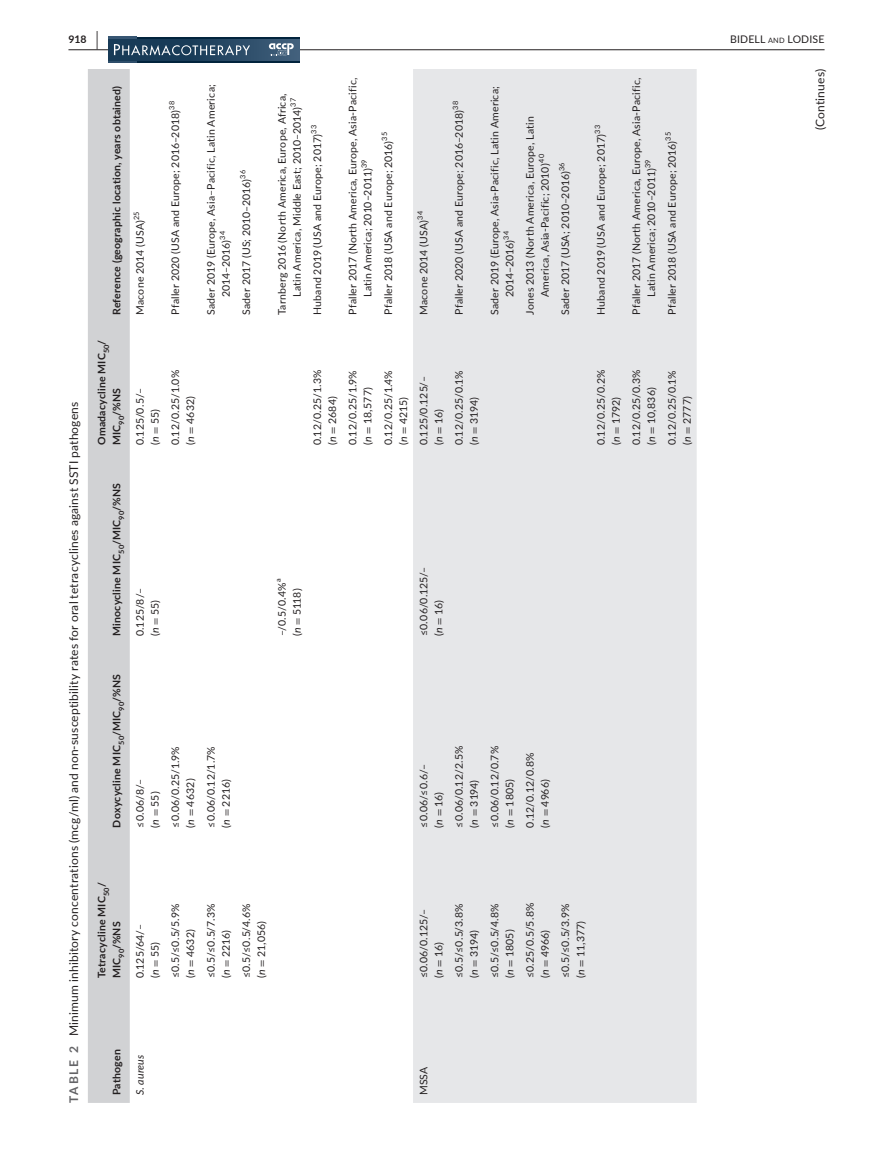
<style>
.page{position:relative;width:893px;height:1174px;background:#fff}
.page>*{position:absolute;margin:0;border:0;box-sizing:border-box;transform-origin:0 0}
.t1{font:12px "Lato";letter-spacing:.015em;color:#231f20}
.t2{font:10.5px/15px "Lato";letter-spacing:.015em;color:#231f20}
.t3{font:700 10.5px/15px "Lato";letter-spacing:.02em;color:#231f20}
.t4{font:10.5px "Lato";letter-spacing:.02em;color:#231f20}
.t5{font:italic 10.5px "Lato";letter-spacing:.02em;color:#231f20}
.t6{font:7.35px "Lato";letter-spacing:.03em;color:#231f20}
.s1{font-size:19.5px}
.s2{font-size:7.35px}
.s3{font-weight:700;color:#636366}
.s4{font-style:italic}
.s5{font-family:"STIX"}
.s6{font-style:normal}
</style>
<div class="page">
<hr style="left:68px;top:49px;width:756px;height:1px;background:#231f20">
<svg style="left:137px;top:37px;width:163px;height:25px"></svg>
<svg style="left:108px;top:37px;width:29px;height:25px"></svg>
<svg style="left:108px;top:39px;width:192px;height:21px;background:#264763"></svg>
<svg style="left:114px;top:44px;width:136px;height:11px"></svg>
<svg style="left:269px;top:43px;width:25px;height:13px"></svg>
<div style="left:88px;top:69px;width:42px;height:1033px;background:#d1d2d4"></div>
<div style="left:413px;top:69px;width:284px;height:1033px;background:#e6e7e9"></div>
<p class="t3" style="left:68px;top:31px;width:31px">918 <span class="s1">|</span></p>
<p class="t4" style="left:730px;top:31px;width:96px">BIDELL <span class="s2">and</span> LODISE</p>
<p class="t1" style="left:65px;top:1102px;width:702px;rotate:-90deg"><span class="s3">TABLE 2</span> Minimum inhibitory concentrations (mcg/ml) and non-susceptibility rates for oral tetracyclines against SSTI pathogens</p>
<p class="t3" style="left:109px;top:315px;width:231px;rotate:-90deg">Reference (geographic location, years obtained)</p>
<p class="t2" style="left:132px;top:315px;width:105px;rotate:-90deg">Macone 2014 (USA)<sup>25</sup></p>
<p class="t6" style="left:167px;top:110px;width:10px;rotate:-90deg">38</p>
<p class="t2" style="left:168px;top:315px;width:206px;rotate:-90deg">Pfaller 2020 (USA and Europe; 2016–2018)</p>
<p class="t3" style="left:94px;top:445px;width:107px;rotate:-90deg">Omadacycline MIC<sub>50</sub>/<br>MIC<sub>90</sub>/%NS</p>
<p class="t2" style="left:132px;top:445px;width:58px;rotate:-90deg">0.125/0.5/– (<span class="s4">n</span> <span class="s5">=</span> 55)</p>
<p class="t2" style="left:168px;top:445px;width:77px;rotate:-90deg">0.12/0.25/1.0% (<span class="s4">n</span> <span class="s5">=</span> 4632)</p>
<p class="t2" style="left:203px;top:297px;width:214px;text-indent:-18px;rotate:-90deg">Sader 2019 (Europe, Asia–Pacific, Latin America;<br>2014–2016)</p>
<p class="t6" style="left:217px;top:240px;width:10px;rotate:-90deg">34</p>
<p class="t6" style="left:238px;top:179px;width:10px;rotate:-90deg">36</p>
<p class="t2" style="left:238px;top:315px;width:138px;rotate:-90deg">Sader 2017 (US; 2010–2016)</p>
<p class="t3" style="left:109px;top:636px;width:154px;rotate:-90deg">Minocycline MIC<sub>50</sub>/MIC<sub>90</sub>/%NS</p>
<p class="t2" style="left:132px;top:636px;width:49px;rotate:-90deg">0.125/8/– (<span class="s4">n</span> <span class="s5">=</span> 55)</p>
<p class="t3" style="left:109px;top:827px;width:155px;rotate:-90deg">Doxycycline MIC<sub>50</sub>/MIC<sub>90</sub>/%NS</p>
<p class="t2" style="left:132px;top:827px;width:50px;rotate:-90deg">≤0.06/8/– (<span class="s4">n</span> <span class="s5">=</span> 55)</p>
<p class="t2" style="left:168px;top:827px;width:83px;rotate:-90deg">≤0.06/0.25/1.9% (<span class="s4">n</span> <span class="s5">=</span> 4632)</p>
<p class="t2" style="left:203px;top:827px;width:83px;rotate:-90deg">≤0.06/0.12/1.7% (<span class="s4">n</span> <span class="s5">=</span> 2216)</p>
<p class="t2" style="left:274px;top:297px;width:205px;text-indent:-18px;rotate:-90deg">Tarnberg 2016 (North America, Europe, Africa,<br>Latin America, Middle East; 2010–2014)<sup>37</sup></p>
<p class="t6" style="left:308px;top:134px;width:10px;rotate:-90deg">33</p>
<p class="t2" style="left:309px;top:315px;width:183px;rotate:-90deg">Huband 2019 (USA and Europe; 2017)</p>
<p class="t2" style="left:345px;top:297px;width:221px;text-indent:-18px;rotate:-90deg">Pfaller 2017 (North America, Europe, Asia-Pacific,<br>Latin America; 2010–2011)</p>
<p class="t6" style="left:359px;top:168px;width:10px;rotate:-90deg">39</p>
<p class="t2" style="left:380px;top:315px;width:185px;rotate:-90deg">Pfaller 2018 (USA and Europe; 2016)<sup>35</sup></p>
<p class="t2" style="left:416px;top:315px;width:105px;rotate:-90deg">Macone 2014 (USA)<sup>34</sup></p>
<p class="t6" style="left:450px;top:110px;width:10px;rotate:-90deg">38</p>
<p class="t2" style="left:451px;top:315px;width:206px;rotate:-90deg">Pfaller 2020 (USA and Europe; 2016–2018)</p>
<p class="t2" style="left:487px;top:297px;width:212px;text-indent:-18px;rotate:-90deg">Sader 2019 (Europe, Asia-Pacific, Latin America;<br>2014–2016)</p>
<p class="t6" style="left:501px;top:240px;width:10px;rotate:-90deg">34</p>
<p class="t2" style="left:522px;top:297px;width:182px;text-indent:-18px;rotate:-90deg">Jones 2013 (North America, Europe, Latin<br>America, Asia-Pacific; 2010)</p>
<p class="t6" style="left:536px;top:163px;width:10px;rotate:-90deg">40</p>
<p class="t2" style="left:558px;top:315px;width:154px;rotate:-90deg">Sader 2017 (USA; 2010–2016)<sup>36</sup></p>
<p class="t2" style="left:309px;top:445px;width:77px;rotate:-90deg">0.12/0.25/1.3% (<span class="s4">n</span> <span class="s5">=</span> 2684)</p>
<p class="t2" style="left:345px;top:445px;width:76px;rotate:-90deg">0.12/0.25/1.9% (<span class="s4">n</span> <span class="s5">=</span> 18,577)</p>
<p class="t2" style="left:380px;top:445px;width:77px;rotate:-90deg">0.12/0.25/1.4% (<span class="s4">n</span> <span class="s5">=</span> 4215)</p>
<p class="t2" style="left:416px;top:445px;width:70px;rotate:-90deg">0.125/0.125/– (<span class="s4">n</span> <span class="s5">=</span> 16)</p>
<p class="t2" style="left:451px;top:445px;width:76px;rotate:-90deg">0.12/0.25/0.1% (<span class="s4">n</span> <span class="s5">=</span> 3194)</p>
<p class="t2" style="left:593px;top:315px;width:192px;rotate:-90deg">Huband 2019 (USA and Europe; 2017)<sup>33</sup></p>
<p class="t2" style="left:628px;top:297px;width:221px;text-indent:-18px;rotate:-90deg">Pfaller 2017 (North America, Europe, Asia-Pacific,<br>Latin America; 2010–2011)</p>
<p class="t6" style="left:643px;top:168px;width:10px;rotate:-90deg">39</p>
<p class="t2" style="left:664px;top:315px;width:185px;rotate:-90deg">Pfaller 2018 (USA and Europe; 2016)<sup>35</sup></p>
<p class="t2" style="left:593px;top:445px;width:77px;rotate:-90deg">0.12/0.25/0.2% (<span class="s4">n</span> <span class="s5">=</span> 1792)</p>
<p class="t2" style="left:628px;top:445px;width:77px;rotate:-90deg">0.12/0.25/0.3% (<span class="s4">n</span> <span class="s5">=</span> 10,836)</p>
<p class="t2" style="left:664px;top:445px;width:76px;rotate:-90deg">0.12/0.25/0.1% (<span class="s4">n</span> <span class="s5">=</span> 2777)</p>
<p class="t2" style="left:274px;top:636px;width:59px;rotate:-90deg">–/0.5/0.4%<sup>a </sup>(<span class="s4">n</span> <span class="s5">=</span> 5118)</p>
<p class="t2" style="left:416px;top:636px;width:71px;rotate:-90deg">≤0.06/0.125/– (<span class="s4">n</span> <span class="s5">=</span> 16)</p>
<p class="t2" style="left:416px;top:827px;width:65px;rotate:-90deg">≤0.06/≤0.6/– (<span class="s4">n</span> <span class="s5">=</span> 16)</p>
<p class="t2" style="left:451px;top:827px;width:83px;rotate:-90deg">≤0.06/0.12/2.5% (<span class="s4">n</span> <span class="s5">=</span> 3194)</p>
<p class="t2" style="left:487px;top:827px;width:83px;rotate:-90deg">≤0.06/0.12/0.7% (<span class="s4">n</span> <span class="s5">=</span> 1805)</p>
<p class="t2" style="left:522px;top:827px;width:77px;rotate:-90deg">0.12/0.12/0.8% (<span class="s4">n</span> <span class="s5">=</span> 4966)</p>
<p class="t3" style="left:94px;top:978px;width:97px;rotate:-90deg">Tetracycline MIC<sub>50</sub>/<br>MIC<sub>90</sub>/%NS</p>
<p class="t2" style="left:132px;top:978px;width:56px;rotate:-90deg">0.125/64/– (<span class="s4">n</span> <span class="s5">=</span> 55)</p>
<p class="t2" style="left:168px;top:978px;width:76px;rotate:-90deg">≤0.5/≤0.5/5.9% (<span class="s4">n</span> <span class="s5">=</span> 4632)</p>
<p class="t2" style="left:203px;top:978px;width:76px;rotate:-90deg">≤0.5/≤0.5/7.3% (<span class="s4">n</span> <span class="s5">=</span> 2216)</p>
<p class="t2" style="left:238px;top:978px;width:76px;rotate:-90deg">≤0.5/≤0.5/4.6% (<span class="s4">n</span> <span class="s5">=</span> 21,056)</p>
<p class="t2" style="left:416px;top:978px;width:71px;rotate:-90deg">≤0.06/0.125/– (<span class="s4">n</span> <span class="s5">=</span> 16)</p>
<p class="t2" style="left:451px;top:978px;width:77px;rotate:-90deg">≤0.5/≤0.5/3.8% (<span class="s4">n</span> <span class="s5">=</span> 3194)</p>
<p class="t2" style="left:487px;top:978px;width:76px;rotate:-90deg">≤0.5/≤0.5/4.8% (<span class="s4">n</span> <span class="s5">=</span> 1805)</p>
<p class="t2" style="left:522px;top:978px;width:77px;rotate:-90deg">≤0.25/0.5/5.8% (<span class="s4">n</span> <span class="s5">=</span> 4966)</p>
<p class="t2" style="left:558px;top:978px;width:76px;rotate:-90deg">≤0.5/≤0.5/3.9% (<span class="s4">n</span> <span class="s5">=</span> 11,377)</p>
<p class="t3" style="left:109px;top:1095px;width:47px;rotate:-90deg">Pathogen</p>
<p class="t5" style="left:133px;top:1095px;width:42px;rotate:-90deg">S<span class="s6">.</span> aureus</p>
<p class="t2" style="left:416px;top:1095px;width:30px;rotate:-90deg">MSSA</p>
<p class="t1" style="left:812px;top:130px;width:63px;rotate:-90deg">(Continues)</p>
</div>
